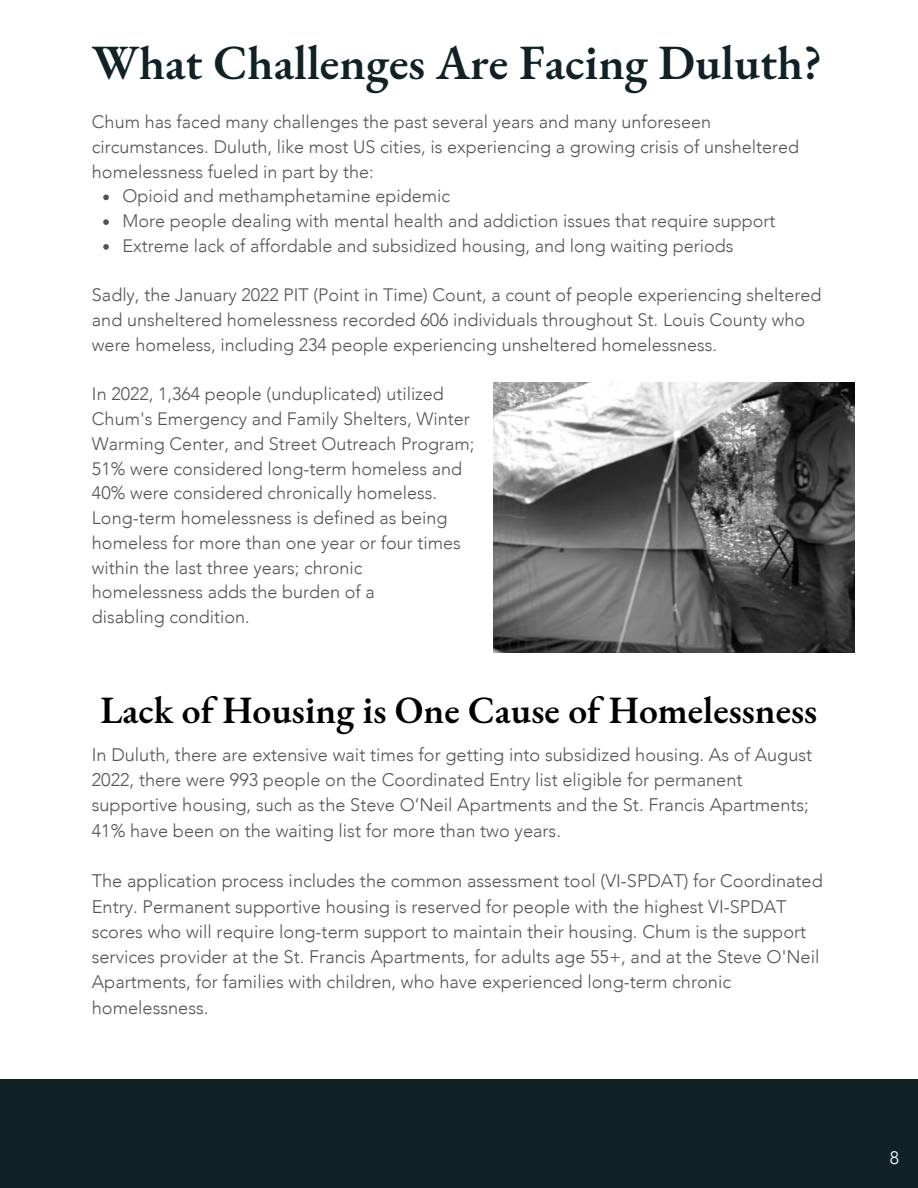
<style>
.page{position:relative;width:918px;height:1188px;background:#fff}
.page>*{position:absolute;margin:0;border:0;box-sizing:border-box;transform-origin:0 0}
.t1{font:600 48px "EB Garamond";color:#102226}
.t2{font:600 37.65px "EB Garamond";color:#000}
.t3{font:300 18.15px/25.3px "Avenir";color:#545454}
.t4{font:300 18px/24.8px "Avenir";color:#545454}
.t5{font:300 18px "Avenir";color:#fff}
</style>
<div class="page">
<div style="left:0;top:1079px;width:918px;height:109px;background:#102226"></div>
<img style="left:494px;top:382px;width:361px;height:270px">
<svg style="left:103px;top:195px;width:6px;height:5px"></svg>
<svg style="left:103px;top:219px;width:6px;height:6px"></svg>
<svg style="left:103px;top:244px;width:6px;height:6px"></svg>
<p class="t1" style="left:92px;top:30px;width:732px">What Challenges Are Facing Duluth?</p>
<p class="t4" style="left:92px;top:110px;width:709px">Chum has faced many challenges the past several years and many unforeseen circumstances. Duluth, like most US cities, is experiencing a growing crisis of unsheltered homelessness fueled in part by the:</p>
<p class="t4" style="left:123px;top:184px;width:329px">Opioid and methamphetamine epidemic</p>
<p class="t4" style="left:123px;top:209px;width:654px">More people dealing with mental health and addiction issues that require support</p>
<p class="t4" style="left:123px;top:234px;width:612px">Extreme lack of affordable and subsidized housing, and long waiting periods</p>
<p class="t4" style="left:92px;top:283px;width:731px">Sadly, the January 2022 PIT (Point in Time) Count, a count of people experiencing sheltered and unsheltered homelessness recorded 606 individuals throughout St. Louis County who were homeless, including 234 people experiencing unsheltered homelessness.</p>
<p class="t4" style="left:92px;top:382px;width:354px">In 2022, 1,364 people (unduplicated) utilized</p>
<p class="t4" style="left:92px;top:407px;width:379px">Chum's Emergency and Family Shelters, Winter</p>
<p class="t4" style="left:92px;top:432px;width:384px">Warming Center, and Street Outreach Program;</p>
<p class="t4" style="left:92px;top:457px;width:372px">51% were considered long-term homeless and</p>
<p class="t4" style="left:92px;top:481px;width:347px">40% were considered chronically homeless.</p>
<p class="t4" style="left:92px;top:506px;width:357px">Long-term homelessness is defined as being</p>
<p class="t4" style="left:92px;top:531px;width:370px">homeless for more than one year or four times</p>
<p class="t4" style="left:92px;top:556px;width:272px">within the last three years; chronic</p>
<p class="t4" style="left:92px;top:580px;width:284px">homelessness adds the burden of a</p>
<p class="t4" style="left:92px;top:605px;width:160px">disabling condition.</p>
<p class="t2" style="left:100px;top:685px;width:718px">Lack of Housing is One Cause of Homelessness</p>
<p class="t3" style="left:92px;top:742px;width:722px">In Duluth, there are extensive wait times for getting into subsidized housing. As of August 2022, there were 993 people on the Coordinated Entry list eligible for permanent supportive housing, such as the Steve O’Neil Apartments and the St. Francis Apartments; 41% have been on the waiting list for more than two years.</p>
<p class="t3" style="left:92px;top:869px;width:733px">The application process includes the common assessment tool (VI-SPDAT) for Coordinated Entry. Permanent supportive housing is reserved for people with the highest VI-SPDAT scores who will require long-term support to maintain their housing. Chum is the support services provider at the St. Francis Apartments, for adults age 55+, and at the Steve O'Neil Apartments, for families with children, who have experienced long-term chronic homelessness.</p>
<p class="t5" style="left:890px;top:1146px;width:11px">8</p>
</div>
